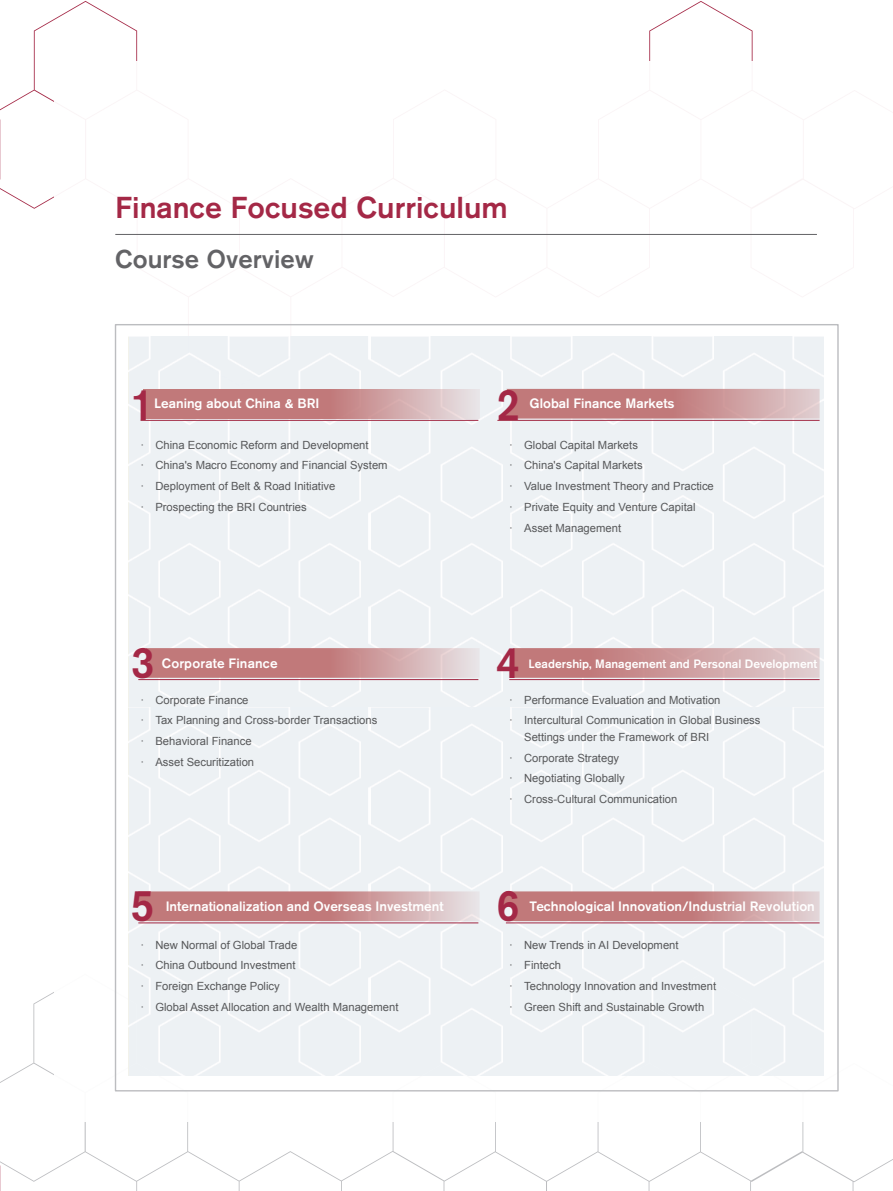
<style>
.page{position:relative;width:893px;height:1191px;background:#fff}
.page>*{position:absolute;margin:0;border:0;box-sizing:border-box;transform-origin:0 0}
.t1{font:500 43.8px "Akzidenz Grotesk BQ";color:#a42846;scale:.95 1}
.t2{font:500 30px "Akzidenz Grotesk BQ";color:#a42846}
.t3{font:500 25.5px "Akzidenz Grotesk BQ";color:#636366}
.标题{font:500 13.5px "Akzidenz Grotesk BQ";color:#fff}
.标题-2{font:500 12px "Akzidenz Grotesk BQ";color:#fff}
.内文{font:11.25px/16.5px "Arial";color:#57585a}
</style>
<div class="page">
<svg style="left:0;top:992px;width:893px;height:199px"></svg>
<div style="left:54px;top:62px;width:839px;height:1060px;background:#fff"></div>
<div style="left:129px;top:336px;width:694px;height:739px;background:#edf1f4"></div>
<hr style="left:115px;top:234px;width:702px;height:1px;background:#636366">
<hr style="left:141px;top:420px;width:337px;height:1px;background:#a22842">
<hr style="left:497px;top:420px;width:323px;height:1px;background:#a22842">
<svg style="left:143px;top:389px;width:337px;height:29px;background:#c99192"></svg>
<svg style="left:499px;top:389px;width:321px;height:29px;background:#c99192"></svg>
<hr style="left:138px;top:679px;width:340px;height:1px;background:#a22842">
<svg style="left:146px;top:648px;width:333px;height:30px;background:#ca9294"></svg>
<hr style="left:509px;top:679px;width:311px;height:1px;background:#a22842">
<svg style="left:513px;top:648px;width:307px;height:30px;background:#cd9a9c"></svg>
<hr style="left:138px;top:922px;width:340px;height:1px;background:#a22842">
<hr style="left:506px;top:922px;width:314px;height:1px;background:#a22842">
<svg style="left:136px;top:891px;width:344px;height:30px;background:#cb9496"></svg>
<svg style="left:500px;top:891px;width:320px;height:30px;background:#c99091"></svg>
<p class="t2" style="left:115px;top:189px;width:394px">Finance Focused Curriculum</p>
<p class="t3" style="left:115px;top:243px;width:200px">Course Overview</p>
<p class="t1" style="left:131px;top:377px;width:26px">1</p>
<p class="标题" style="left:154px;top:395px;width:167px">Leaning about China &amp; BRI</p>
<p class="t1" style="left:497px;top:377px;width:26px">2</p>
<p class="标题" style="left:530px;top:395px;width:146px">Global Finance Markets</p>
<p class="内文" style="left:141px;top:436px;width:230px">· China Economic Reform and Development</p>
<p class="内文" style="left:141px;top:457px;width:249px">· China's Macro Economy and Financial System</p>
<p class="内文" style="left:141px;top:478px;width:196px">· Deployment of Belt &amp; Road Initiative</p>
<p class="内文" style="left:141px;top:499px;width:168px">· Prospecting the BRI Countries</p>
<p class="t1" style="left:131px;top:636px;width:26px">3</p>
<p class="标题" style="left:162px;top:655px;width:117px">Corporate Finance</p>
<p class="内文" style="left:141px;top:691px;width:110px">· Corporate Finance</p>
<p class="内文" style="left:141px;top:712px;width:238px">· Tax Planning and Cross-border Transactions</p>
<p class="内文" style="left:141px;top:733px;width:113px">· Behavioral Finance</p>
<p class="内文" style="left:141px;top:753px;width:115px">· Asset Securitization</p>
<p class="内文" style="left:509px;top:436px;width:130px">· Global Capital Markets</p>
<p class="内文" style="left:509px;top:457px;width:135px">· China's Capital Markets</p>
<p class="内文" style="left:509px;top:478px;width:206px">· Value Investment Theory and Practice</p>
<p class="内文" style="left:509px;top:499px;width:188px">· Private Equity and Venture Capital</p>
<p class="内文" style="left:509px;top:519px;width:113px">· Asset Management</p>
<p class="t1" style="left:497px;top:636px;width:26px">4</p>
<p class="标题-2" style="left:529px;top:656px;width:290px">Leadership, Management and Personal Development</p>
<p class="内文" style="left:509px;top:691px;width:213px">· Performance Evaluation and Motivation</p>
<p class="内文" style="left:524px;top:712px;width:238px;text-indent:-15px">· Intercultural Communication in Global Business<br>Settings under the Framework of BRI</p>
<p class="内文" style="left:509px;top:749px;width:111px">· Corporate Strategy</p>
<p class="内文" style="left:509px;top:770px;width:117px">· Negotiating Globally</p>
<p class="内文" style="left:509px;top:791px;width:170px">· Cross-Cultural Communication</p>
<p class="t1" style="left:131px;top:879px;width:26px">5</p>
<p class="标题" style="left:166px;top:898px;width:279px">Internationalization and Overseas Investment</p>
<p class="t1" style="left:497px;top:879px;width:26px">6</p>
<p class="标题" style="left:530px;top:898px;width:287px">Technological Innovation/Industrial Revolution</p>
<p class="内文" style="left:141px;top:936px;width:158px">· New Normal of Global Trade</p>
<p class="内文" style="left:141px;top:957px;width:156px">· China Outbound Investment</p>
<p class="内文" style="left:141px;top:978px;width:141px">· Foreign Exchange Policy</p>
<p class="内文" style="left:141px;top:998px;width:259px">· Global Asset Allocation and Wealth Management</p>
<p class="内文" style="left:509px;top:936px;width:171px">· New Trends in AI Development</p>
<p class="内文" style="left:509px;top:957px;width:53px">· Fintech</p>
<p class="内文" style="left:509px;top:978px;width:208px">· Technology Innovation and Investment</p>
<p class="内文" style="left:509px;top:998px;width:196px">· Green Shift and Sustainable Growth</p>
</div>
